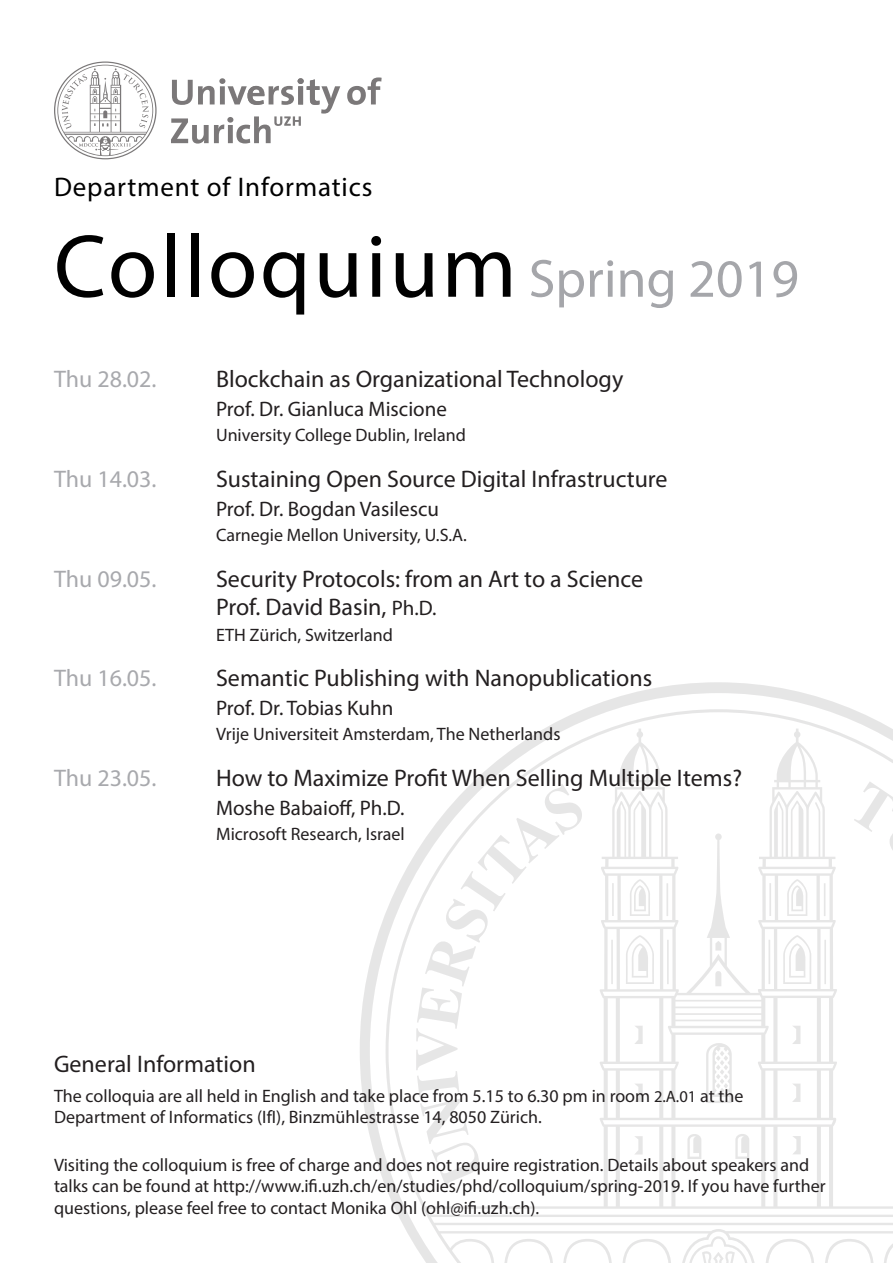
<style>
.page{position:relative;width:893px;height:1263px;background:#fff}
.page>*{position:absolute;margin:0;border:0;box-sizing:border-box;transform-origin:0 0}
.Main_Title{font:90px "Myriad Pro";letter-spacing:.03em;color:#000}
.Main_Title-2{font:27px "Myriad Pro";letter-spacing:.03em;color:#000}
.Titel{font:24px/28.8px "Myriad Pro";color:#231f20}
.Titel-2{font:24px "Myriad Pro";color:#a8a9ad}
.Titel-3{font:21px "Myriad Pro";color:#231f20}
.general_text{font:18px/21.6px "Myriad Pro";color:#231f20}
.Titel-4{font:18px "Myriad Pro";color:#231f20}
.s1{font-size:54px;color:#a5a6aa}
.s2{font-size:21px}
.s3{font-size:16.5px}
</style>
<div class="page">
<svg style="left:54px;top:62px;width:328px;height:97px"></svg>
<svg style="left:360px;top:682px;width:533px;height:581px"></svg>
<p class="Main_Title-2" style="left:54px;top:170px;width:320px">Department of Informatics</p>
<p class="Main_Title" style="left:54px;top:211px;width:746px">Colloquium <span class="s1">Spring 2019</span></p>
<p class="Titel-2" style="left:54px;top:364px;width:104px">Thu 28.02.</p>
<p class="Titel" style="left:216px;top:364px;width:409px">Blockchain as Organizational Technology</p>
<p class="Titel-3" style="left:216px;top:396px;width:232px">Prof. Dr. Gianluca Miscione</p>
<p class="Titel-4" style="left:216px;top:424px;width:251px">University College Dublin, Ireland</p>
<p class="Titel-2" style="left:54px;top:464px;width:104px">Thu 14.03.</p>
<p class="Titel" style="left:216px;top:464px;width:453px">Sustaining Open Source Digital Infrastructure</p>
<p class="Titel-3" style="left:216px;top:496px;width:224px">Prof. Dr. Bogdan Vasilescu</p>
<p class="Titel-4" style="left:216px;top:524px;width:252px">Carnegie Mellon University, U.S.A.</p>
<p class="Titel-2" style="left:54px;top:564px;width:104px">Thu 09.05.</p>
<p class="Titel" style="left:216px;top:564px;width:429px">Security Protocols: from an Art to a Science<br>Prof. David Basin, <span class="s2">Ph.D.</span></p>
<p class="Titel-4" style="left:216px;top:623px;width:178px">ETH Zürich, Switzerland</p>
<p class="Titel-2" style="left:54px;top:664px;width:104px">Thu 16.05.</p>
<p class="Titel" style="left:216px;top:664px;width:438px">Semantic Publishing with Nanopublications</p>
<p class="Titel-3" style="left:216px;top:695px;width:179px">Prof. Dr. Tobias Kuhn</p>
<p class="Titel-4" style="left:216px;top:723px;width:346px">Vrije Universiteit Amsterdam, The Netherlands</p>
<p class="Titel-2" style="left:54px;top:763px;width:104px">Thu 23.05.</p>
<p class="Titel" style="left:216px;top:763px;width:528px">How to Maximize Profit When Selling Multiple Items?</p>
<p class="Titel-3" style="left:216px;top:795px;width:190px">Moshe Babaioff, Ph.D.</p>
<p class="Titel-4" style="left:216px;top:823px;width:190px">Microsoft Research, Israel</p>
<p class="Titel" style="left:54px;top:1049px;width:203px">General Information</p>
<p class="general_text" style="left:54px;top:1084px;width:691px">The colloquia are all held in English and take place from 5.15 to 6.30 pm in room <span class="s3">2.A.01</span> at the<br>Department of Informatics (IfI), Binzmühlestrasse 14, 8050 Zürich.</p>
<p class="general_text" style="left:54px;top:1153px;width:773px">Visiting the colloquium is free of charge and does not require registration. Details about speakers and talks can be found at http://www.ifi.uzh.ch/en/studies/phd/colloquium/spring-2019. If you have further questions, please feel free to contact Monika Ohl (ohl@ifi.uzh.ch).</p>
</div>
